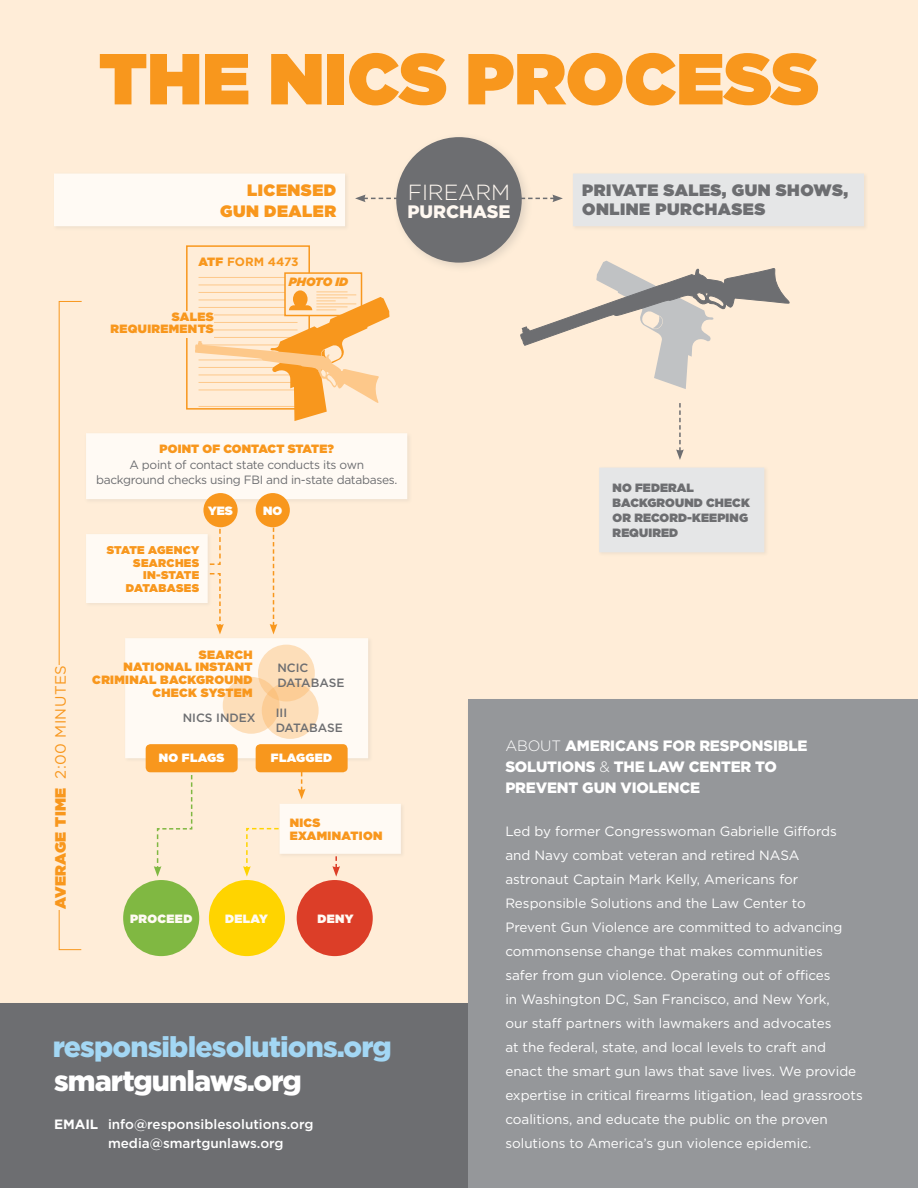
<style>
.page{position:relative;width:918px;height:1188px;background:#fff}
.page>*{position:absolute;margin:0;border:0;box-sizing:border-box;transform-origin:0 0}
.t1{font:900 72px "Gotham";color:#f8971d}
.t2{font:900 28.5px "Gotham";letter-spacing:-.03em;color:#a3d7f4}
.t3{font:900 28.5px "Gotham";letter-spacing:-.03em;color:#fff}
.t4{font:300 21.9px "Gotham";letter-spacing:-.005em;color:#fff8f1}
.t5{font:900 18px "Gotham";letter-spacing:-.005em;color:#fff8f1}
.t6{font:900 16.5px/19.5px "Gotham";letter-spacing:.03em;color:#6d6e71}
.t7{font:900 16.5px/21px "Gotham";letter-spacing:.03em;color:#f8971d;text-align:right}
.t8{font:900 15px/21px "Gotham";letter-spacing:-.01em;color:#fff}
.t9{font:900 15px "Gotham";letter-spacing:.03em;color:#f8971d}
.t10{font:13.5px/24px "Gotham";color:#fff}
.t11{font:500 13.5px/19.5px "Gotham";color:#fff}
.t12{font:900 12px/12.8px "Gotham";letter-spacing:.03em;color:#f8971d;text-align:right}
.t13{font:12px/15px "Gotham";letter-spacing:-.025em;color:#6d6e71;text-align:center}
.t14{font:900 12px/15px "Gotham";letter-spacing:.01em;color:#6d6e71}
.t15{font:500 12px/15px "Gotham";color:#6d6e71}
.t16{font:900 12px "Gotham";letter-spacing:.01em;color:#f8971d}
.t17{font:900 12px "Gotham";letter-spacing:.03em;color:#fff}
.t18{font:700 12px/20.1px "Gotham";color:#f8971d}
.t19{font:900 12px "Gotham";letter-spacing:.03em;color:#fffaf4}
.t20{font:900 11.25px/12.8px "Gotham";letter-spacing:.03em;color:#f8971d;text-align:right}
.s1{font-weight:900}
.s2{font-weight:900;font-style:italic}
.s3{font-weight:400}
.s4{font-weight:700}
.s5{font-weight:300}
</style>
<div class="page">
<div style="left:0;top:0;width:918px;height:1028px;background:#ffedd8"></div>
<div style="left:0;top:1003px;width:918px;height:185px;background:#6d6e71"></div>
<div style="left:468px;top:700px;width:450px;height:488px;background:#95979a"></div>
<div style="left:278px;top:802px;width:127px;height:57px;background:#f6e5d1"></div>
<div style="left:209px;top:880px;width:76px;height:76px;background:#ffd400;border-radius:50%"></div>
<div style="left:297px;top:880px;width:76px;height:76px;background:#dc3e28;border-radius:50%"></div>
<div style="left:123px;top:880px;width:76px;height:76px;background:#80b842;border-radius:50%"></div>
<div style="left:85px;top:431px;width:327px;height:73px;background:#f8e7d4"></div>
<div style="left:86px;top:433px;width:321px;height:66px;background:#fffaf4"></div>
<div style="left:203px;top:493px;width:35px;height:34px;background:#f8971d;border-radius:50%"></div>
<div style="left:256px;top:493px;width:34px;height:34px;background:#f8971d;border-radius:50%"></div>
<svg style="left:86px;top:520px;width:315px;height:357px"></svg>
<div style="left:53px;top:172px;width:296px;height:59px;background:#6d6e71;opacity:.1"></div>
<div style="left:54px;top:174px;width:291px;height:52px;background:#fffaf4"></div>
<svg style="left:355px;top:195px;width:36px;height:7px"></svg>
<svg style="left:535px;top:195px;width:28px;height:7px"></svg>
<div style="left:571px;top:172px;width:297px;height:59px;background:#f4e7d4"></div>
<div style="left:573px;top:174px;width:291px;height:52px;background:#e5e6e7"></div>
<svg style="left:520px;top:261px;width:269px;height:128px"></svg>
<svg style="left:676px;top:403px;width:8px;height:57px"></svg>
<div style="left:391px;top:132px;width:142px;height:142px;background:#6d6e71;opacity:.2"></div>
<div style="left:396px;top:137px;width:126px;height:126px;background:#6d6e71;border-radius:50%"></div>
<div style="left:186px;top:245px;width:124px;height:165px;border:2px solid #f8971d"></div>
<hr style="left:199px;top:277px;width:99px;height:1px;background:#fdc88a">
<hr style="left:199px;top:285px;width:99px;height:1px;background:#fdc88a">
<div style="left:284px;top:272px;width:78px;height:44px;background:#ffedd8;border:2px solid #f8971d"></div>
<div style="left:104px;top:311px;width:110px;height:27px;background:#ffedd8"></div>
<svg style="left:195px;top:290px;width:195px;height:131px"></svg>
<div style="left:597px;top:466px;width:172px;height:91px;background:#f5e7d5"></div>
<div style="left:599px;top:468px;width:165px;height:84px;background:#e5e6e7"></div>
<h1 class="t1" style="left:99px;top:27px;width:722px">THE NICS PROCESS</h1>
<p class="t7" style="left:220px;top:179px;width:117px">LICENSED<br>GUN DEALER</p>
<p class="t6" style="left:582px;top:180px;width:267px">PRIVATE SALES, GUN SHOWS,<br>ONLINE PURCHASES</p>
<h3 class="t4" style="left:408px;top:178px;width:104px">FIREARM</h3>
<h3 class="t5" style="left:408px;top:199px;width:104px">PURCHASE</h3>
<p class="t18" style="left:289px;top:252px;width:61px;text-indent:-90px"><span class="s1">ATF</span> FORM 4473<br><span class="s2">PHOTO ID</span></p>
<p class="t12" style="left:111px;top:310px;width:105px">SALES<br>REQUIREMENTS</p>
<p class="t16" style="left:160px;top:440px;width:176px">POINT OF CONTACT STATE?</p>
<p class="t13" style="left:96px;top:457px;width:303px">A point of contact state conducts its own background checks using FBI and in-state databases.</p>
<p class="t9" style="left:50px;top:909px;width:246px;rotate:-90deg">AVERAGE TIME <span class="s3">2:00 MINUTES</span></p>
<p class="t17" style="left:208px;top:503px;width:26px">YES</p>
<p class="t17" style="left:263px;top:502px;width:21px">NO</p>
<p class="t20" style="left:107px;top:543px;width:94px">STATE AGENCY<br>SEARCHES<br>IN-STATE<br>DATABASES</p>
<p class="t12" style="left:92px;top:648px;width:162px">SEARCH<br>NATIONAL INSTANT<br>CRIMINAL BACKGROUND<br>CHECK SYSTEM</p>
<p class="t15" style="left:183px;top:710px;width:74px">NICS INDEX</p>
<p class="t15" style="left:277px;top:660px;width:69px">NCIC<br>DATABASE</p>
<p class="t15" style="left:276px;top:705px;width:69px">III<br>DATABASE</p>
<p class="t17" style="left:159px;top:749px;width:67px">NO FLAGS</p>
<p class="t17" style="left:271px;top:749px;width:63px">FLAGGED</p>
<p class="t12" style="left:290px;top:816px;width:94px;text-align:left">NICS<br>EXAMINATION</p>
<p class="t19" style="left:130px;top:910px;width:64px">PROCEED</p>
<p class="t19" style="left:225px;top:910px;width:44px">DELAY</p>
<p class="t19" style="left:317px;top:910px;width:38px">DENY</p>
<h2 class="t2" style="left:53px;top:1027px;width:341px">responsiblesolutions.org</h2>
<h2 class="t3" style="left:54px;top:1061px;width:249px">smartgunlaws.org</h2>
<p class="t11" style="left:108px;top:1114px;width:207px;text-indent:-54px"><span class="s4">EMAIL</span> info@responsiblesolutions.org media@smartgunlaws.org</p>
<p class="t14" style="left:613px;top:480px;width:139px">NO FEDERAL<br>BACKGROUND CHECK<br>OR RECORD-KEEPING<br>REQUIRED</p>
<p class="t8" style="left:505px;top:735px;width:304px"><span class="s5">ABOUT</span> AMERICANS FOR RESPONSIBLE<br>SOLUTIONS <span class="s5">&amp;</span> THE LAW CENTER TO<br>PREVENT GUN VIOLENCE</p>
<p class="t10" style="left:505px;top:819px;width:359px">Led by former Congresswoman Gabrielle Giffords and Navy combat veteran and retired NASA astronaut Captain Mark Kelly, Americans for Responsible Solutions and the Law Center to<br>Prevent Gun Violence are committed to advancing commonsense change that makes communities<br>safer from gun violence. Operating out of offices<br>in Washington DC, San Francisco, and New York,<br>our staff partners with lawmakers and advocates<br>at the federal, state, and local levels to craft and enact the smart gun laws that save lives. We provide expertise in critical firearms litigation, lead grassroots coalitions, and educate the public on the proven solutions to America’s gun violence epidemic.</p>
</div>
